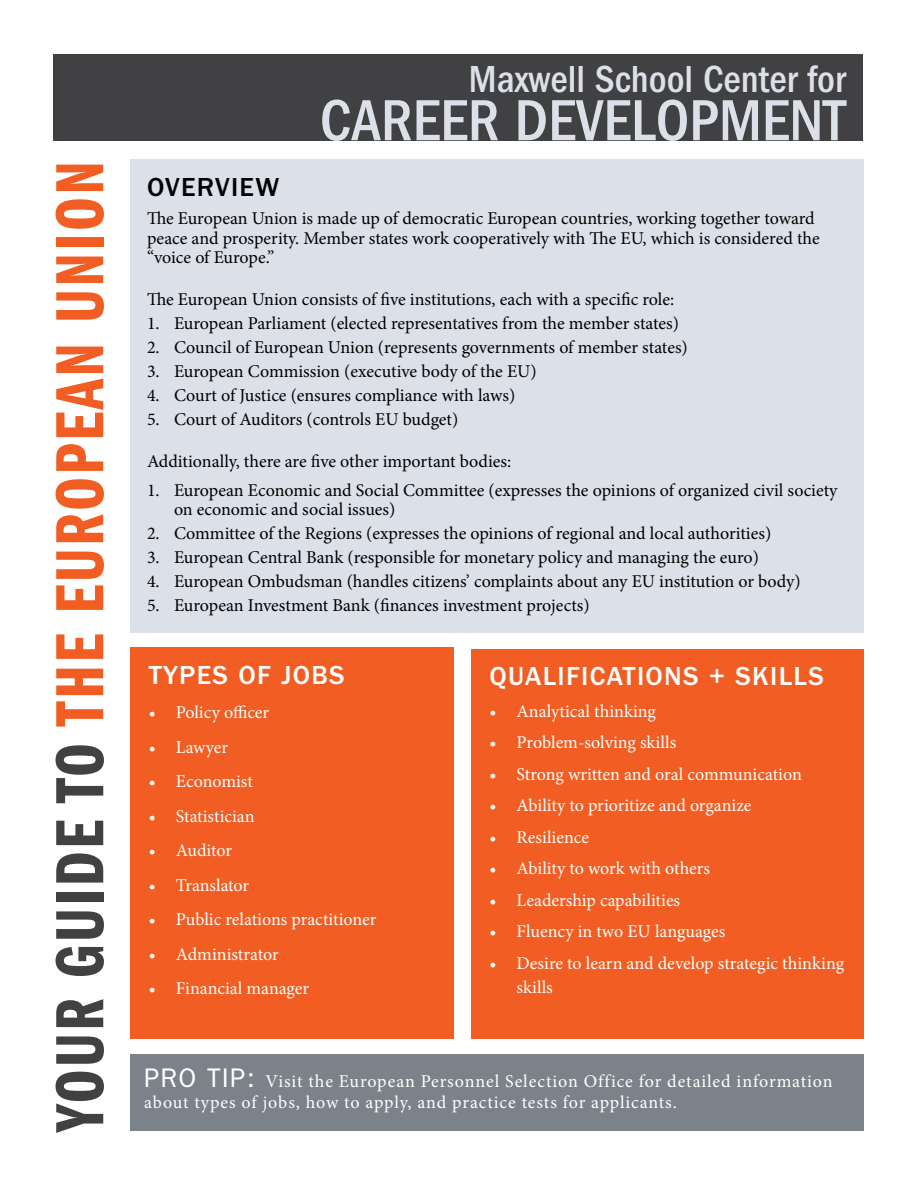
<style>
.page{position:relative;width:918px;height:1188px;background:#fff}
.page>*{position:absolute;margin:0;border:0;box-sizing:border-box;transform-origin:0 0}
.t1{font:70.5px "ITC Franklin Gothic Std Dm Cp";letter-spacing:.035em;color:#f15d22}
.t2{font:500 condensed 60px "ITC Franklin Gothic Std";color:#dce0e8}
.t3{font:500 condensed 39px "ITC Franklin Gothic Std";color:#dce0e8}
.t4{font:500 27px "ITC Franklin Gothic Std";letter-spacing:.05em;color:#fff}
.t5{font:500 27px "ITC Franklin Gothic Std";letter-spacing:.05em;color:#000}
.t6{font:18px/19.5px "Minion Pro";color:#000}
.t7{font:18px/24px "Minion Pro";color:#fff}
.t8{font:18px/21.6px "Minion Pro";letter-spacing:.05em;color:#fff}
.s1{color:#414042}
.s2{font-family:"ITC Franklin Gothic Std";font-size:27px}
</style>
<div class="page">
<div style="left:53px;top:54px;width:810px;height:86px;background:#414042"></div>
<div style="left:131px;top:159px;width:733px;height:474px;background:#dce0e8"></div>
<div style="left:131px;top:647px;width:323px;height:392px;background:#f15d22"></div>
<div style="left:472px;top:649px;width:392px;height:390px;background:#f15d22"></div>
<div style="left:131px;top:1054px;width:733px;height:77px;background:#7c828a"></div>
<h1 class="t1" style="left:41px;top:1132px;width:973px;rotate:-90deg"><span class="s1">YOUR GUIDE TO</span> THE EUROPEAN UNION</h1>
<h3 class="t3" style="left:469px;top:57px;width:378px">Maxwell School Center for</h3>
<h2 class="t2" style="left:320px;top:86px;width:528px">CAREER DEVELOPMENT</h2>
<h3 class="t5" style="left:147px;top:172px;width:134px">OVERVIEW</h3>
<p class="t6" style="left:147px;top:209px;width:674px">The European Union is made up of democratic European countries, working together toward peace and prosperity. Member states work cooperatively with The EU, which is considered the “voice of Europe.”</p>
<p class="t6" style="left:147px;top:290px;width:529px">The European Union consists of five institutions, each with a specific role:</p>
<p class="t6" style="left:147px;top:314px;width:534px">1. European Parliament (elected representatives from the member states)</p>
<p class="t6" style="left:147px;top:338px;width:542px">2. Council of European Union (represents governments of member states)</p>
<p class="t6" style="left:147px;top:362px;width:391px">3. European Commission (executive body of the EU)</p>
<p class="t6" style="left:147px;top:386px;width:370px">4. Court of Justice (ensures compliance with laws)</p>
<p class="t6" style="left:147px;top:410px;width:313px">5. Court of Auditors (controls EU budget)</p>
<p class="t6" style="left:147px;top:452px;width:366px">Additionally, there are five other important bodies:</p>
<p class="t6" style="left:174px;top:480px;width:665px;text-indent:-27px">1. European Economic and Social Committee (expresses the opinions of organized civil society on economic and social issues)</p>
<p class="t6" style="left:147px;top:524px;width:626px">2. Committee of the Regions (expresses the opinions of regional and local authorities)</p>
<p class="t6" style="left:147px;top:548px;width:614px">3. European Central Bank (responsible for monetary policy and managing the euro)</p>
<p class="t6" style="left:147px;top:572px;width:655px">4. European Ombudsman (handles citizens’ complaints about any EU institution or body)</p>
<p class="t6" style="left:147px;top:596px;width:444px">5. European Investment Bank (finances investment projects)</p>
<h3 class="t4" style="left:149px;top:660px;width:197px">TYPES OF JOBS</h3>
<p class="t7" style="left:149px;top:701px;width:122px">• Policy officer</p>
<p class="t7" style="left:149px;top:735px;width:81px">• Lawyer</p>
<p class="t7" style="left:149px;top:770px;width:106px">• Economist</p>
<p class="t7" style="left:149px;top:804px;width:107px">• Statistician</p>
<p class="t7" style="left:149px;top:839px;width:85px">• Auditor</p>
<p class="t7" style="left:149px;top:873px;width:102px">• Translator</p>
<p class="t7" style="left:149px;top:908px;width:229px">• Public relations practitioner</p>
<p class="t7" style="left:149px;top:942px;width:132px">• Administrator</p>
<p class="t7" style="left:149px;top:977px;width:162px">• Financial manager</p>
<h3 class="t4" style="left:490px;top:661px;width:336px">QUALIFICATIONS + SKILLS</h3>
<p class="t7" style="left:490px;top:699px;width:168px">• Analytical thinking</p>
<p class="t7" style="left:490px;top:731px;width:188px">• Problem-solving skills</p>
<p class="t7" style="left:490px;top:762px;width:314px">• Strong written and oral communication</p>
<p class="t7" style="left:490px;top:794px;width:263px">• Ability to prioritize and organize</p>
<p class="t7" style="left:490px;top:825px;width:101px">• Resilience</p>
<p class="t7" style="left:490px;top:857px;width:222px">• Ability to work with others</p>
<p class="t7" style="left:490px;top:888px;width:192px">• Leadership capabilities</p>
<p class="t7" style="left:490px;top:920px;width:237px">• Fluency in two EU languages</p>
<p class="t7" style="left:517px;top:951px;width:329px;text-indent:-27px">• Desire to learn and develop strategic thinking skills</p>
<p class="t8" style="left:144px;top:1070px;width:690px"><span class="s2">PRO TIP:</span> Visit the European Personnel Selection Office for detailed information about types of jobs, how to apply, and practice tests for applicants.</p>
</div>
